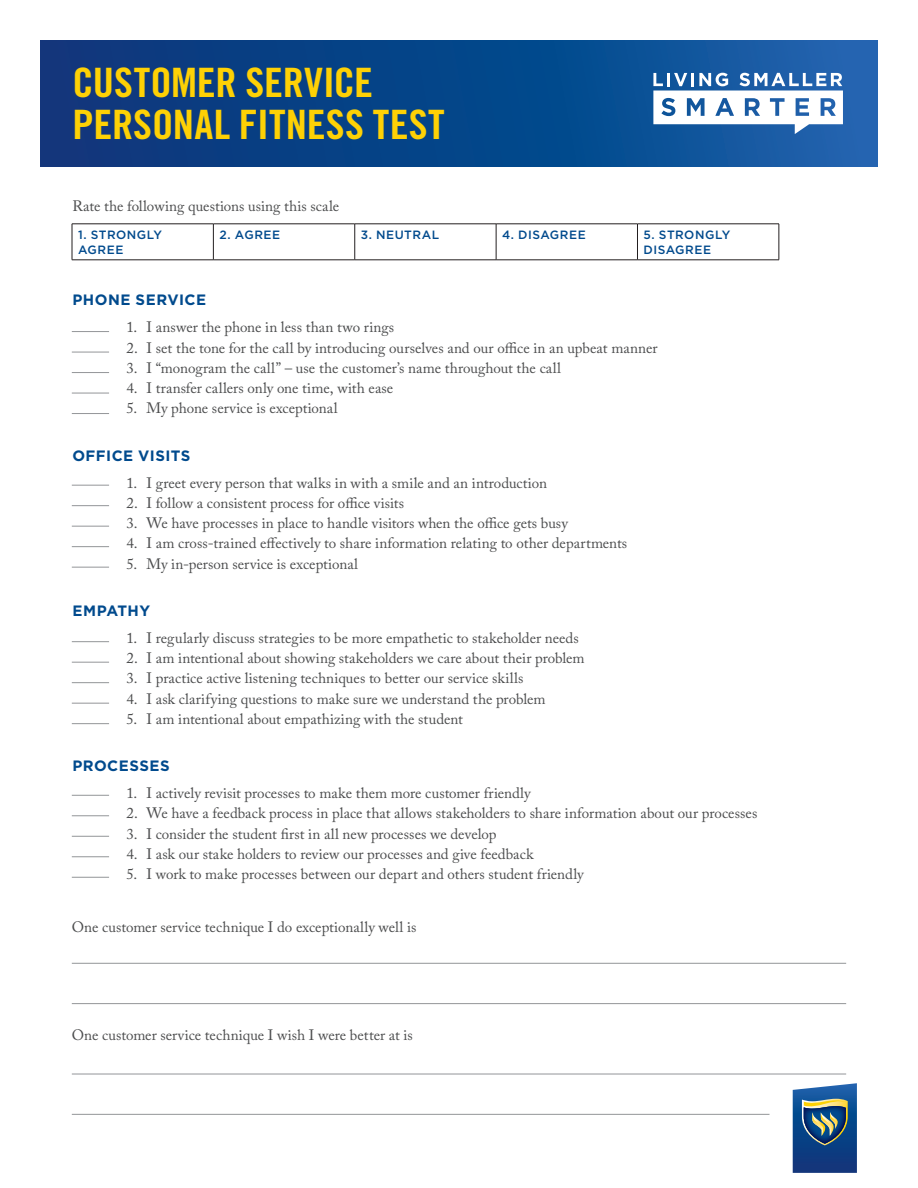
<style>
.page{position:relative;width:918px;height:1188px;background:#fff}
.page>*{position:absolute;margin:0;border:0;box-sizing:border-box;transform-origin:0 0}
.Page_Title{font:40.5px/42px "Trade Gothic LT Std Bd Cn 20";letter-spacing:-.005em;color:#fed105;scale:1.05 1}
.Body{font:15px "Adobe Caslon Pro";color:#4b4c4d}
.Sub-Title{font:700 15px "Gotham";letter-spacing:.03em;color:#004a8d}
.Sub-Title-2{font:500 12px/14.4px "Gotham";letter-spacing:.04em;color:#004a8d}
</style>
<div class="page">
<svg style="left:40px;top:40px;width:838px;height:126px;background:#0b468b"></svg>
<svg style="left:793px;top:1083px;width:64px;height:90px;background:#335d89"></svg>
<svg style="left:653px;top:73px;width:190px;height:61px"></svg>
<hr style="left:72px;top:331px;width:37px;height:1px;background:#939598">
<hr style="left:72px;top:641px;width:37px;height:1px;background:#939598">
<hr style="left:72px;top:485px;width:37px;height:1px;background:#939598">
<hr style="left:72px;top:795px;width:37px;height:1px;background:#939598">
<hr style="left:72px;top:352px;width:37px;height:1px;background:#939598">
<hr style="left:72px;top:662px;width:37px;height:1px;background:#939598">
<hr style="left:72px;top:505px;width:37px;height:1px;background:#939598">
<hr style="left:72px;top:815px;width:37px;height:1px;background:#939598">
<hr style="left:72px;top:372px;width:37px;height:1px;background:#939598">
<hr style="left:72px;top:682px;width:37px;height:1px;background:#939598">
<hr style="left:72px;top:526px;width:37px;height:1px;background:#939598">
<hr style="left:72px;top:836px;width:37px;height:1px;background:#939598">
<hr style="left:72px;top:393px;width:37px;height:1px;background:#939598">
<hr style="left:72px;top:703px;width:37px;height:1px;background:#939598">
<hr style="left:72px;top:546px;width:37px;height:1px;background:#939598">
<hr style="left:72px;top:856px;width:37px;height:1px;background:#939598">
<hr style="left:72px;top:413px;width:37px;height:1px;background:#939598">
<hr style="left:72px;top:723px;width:37px;height:1px;background:#939598">
<hr style="left:72px;top:567px;width:37px;height:1px;background:#939598">
<hr style="left:72px;top:877px;width:37px;height:1px;background:#939598">
<hr style="left:72px;top:224px;width:141px;height:1px;background:#231f20">
<hr style="left:72px;top:224px;width:1px;height:36px;background:#231f20">
<hr style="left:213px;top:224px;width:142px;height:1px;background:#231f20">
<hr style="left:213px;top:224px;width:1px;height:36px;background:#231f20">
<hr style="left:355px;top:224px;width:141px;height:1px;background:#231f20">
<hr style="left:354px;top:224px;width:1px;height:36px;background:#231f20">
<hr style="left:496px;top:224px;width:141px;height:1px;background:#231f20">
<hr style="left:496px;top:224px;width:1px;height:36px;background:#231f20">
<hr style="left:637px;top:224px;width:142px;height:1px;background:#231f20">
<hr style="left:637px;top:224px;width:1px;height:36px;background:#231f20">
<hr style="left:779px;top:224px;width:1px;height:36px;background:#231f20">
<hr style="left:72px;top:260px;width:141px;height:1px;background:#231f20">
<hr style="left:213px;top:260px;width:142px;height:1px;background:#231f20">
<hr style="left:355px;top:260px;width:141px;height:1px;background:#231f20">
<hr style="left:496px;top:260px;width:141px;height:1px;background:#231f20">
<hr style="left:637px;top:260px;width:142px;height:1px;background:#231f20">
<hr style="left:72px;top:1003px;width:774px;height:1px;background:#939598">
<hr style="left:72px;top:1114px;width:697px;height:1px;background:#939598">
<hr style="left:72px;top:963px;width:774px;height:1px;background:#939598">
<hr style="left:72px;top:1074px;width:774px;height:1px;background:#939598">
<p class="Page_Title" style="left:72px;top:61px;width:356px">CUSTOMER SERVICE<br>PERSONAL FITNESS TEST</p>
<p class="Body" style="left:72px;top:197px;width:268px">Rate the following questions using this scale</p>
<p class="Sub-Title-2" style="left:78px;top:228px;width:86px">1. STRONGLY<br>AGREE</p>
<p class="Sub-Title-2" style="left:219px;top:228px;width:62px">2. AGREE</p>
<p class="Sub-Title-2" style="left:361px;top:228px;width:80px">3. NEUTRAL</p>
<p class="Sub-Title-2" style="left:502px;top:228px;width:85px">4. DISAGREE</p>
<p class="Sub-Title-2" style="left:643px;top:228px;width:88px">5. STRONGLY<br>DISAGREE</p>
<p class="Sub-Title" style="left:72px;top:290px;width:135px">PHONE SERVICE</p>
<p class="Body" style="left:126px;top:318px;width:269px">1. I answer the phone in less than two rings</p>
<p class="Body" style="left:126px;top:339px;width:533px">2. I set the tone for the call by introducing ourselves and our office in an upbeat manner</p>
<p class="Body" style="left:126px;top:359px;width:436px">3. I “monogram the call” – use the customer’s name throughout the call</p>
<p class="Body" style="left:126px;top:379px;width:269px">4. I transfer callers only one time, with ease</p>
<p class="Body" style="left:126px;top:399px;width:213px">5. My phone service is exceptional</p>
<p class="Sub-Title" style="left:72px;top:445px;width:120px">OFFICE VISITS</p>
<p class="Body" style="left:126px;top:474px;width:422px">1. I greet every person that walks in with a smile and an introduction</p>
<p class="Body" style="left:126px;top:494px;width:279px">2. I follow a consistent process for office visits</p>
<p class="Body" style="left:126px;top:514px;width:443px">3. We have processes in place to handle visitors when the office gets busy</p>
<p class="Body" style="left:126px;top:534px;width:502px">4. I am cross-trained effectively to share information relating to other departments</p>
<p class="Body" style="left:126px;top:555px;width:233px">5. My in-person service is exceptional</p>
<p class="Sub-Title" style="left:72px;top:601px;width:79px">EMPATHY</p>
<p class="Body" style="left:126px;top:629px;width:454px">1. I regularly discuss strategies to be more empathetic to stakeholder needs</p>
<p class="Body" style="left:126px;top:649px;width:460px">2. I am intentional about showing stakeholders we care about their problem</p>
<p class="Body" style="left:126px;top:669px;width:398px">3. I practice active listening techniques to better our service skills</p>
<p class="Body" style="left:126px;top:690px;width:421px">4. I ask clarifying questions to make sure we understand the problem</p>
<p class="Body" style="left:126px;top:710px;width:338px">5. I am intentional about empathizing with the student</p>
<p class="Sub-Title" style="left:72px;top:756px;width:99px">PROCESSES</p>
<p class="Body" style="left:126px;top:784px;width:406px">1. I actively revisit processes to make them more customer friendly</p>
<p class="Body" style="left:126px;top:804px;width:633px">2. We have a feedback process in place that allows stakeholders to share information about our processes</p>
<p class="Body" style="left:126px;top:825px;width:372px">3. I consider the student first in all new processes we develop</p>
<p class="Body" style="left:126px;top:845px;width:409px">4. I ask our stake holders to review our processes and give feedback</p>
<p class="Body" style="left:126px;top:865px;width:459px">5. I work to make processes between our depart and others student friendly</p>
<p class="Body" style="left:72px;top:918px;width:346px">One customer service technique I do exceptionally well is</p>
<p class="Body" style="left:72px;top:1026px;width:343px">One customer service technique I wish I were better at is</p>
</div>
